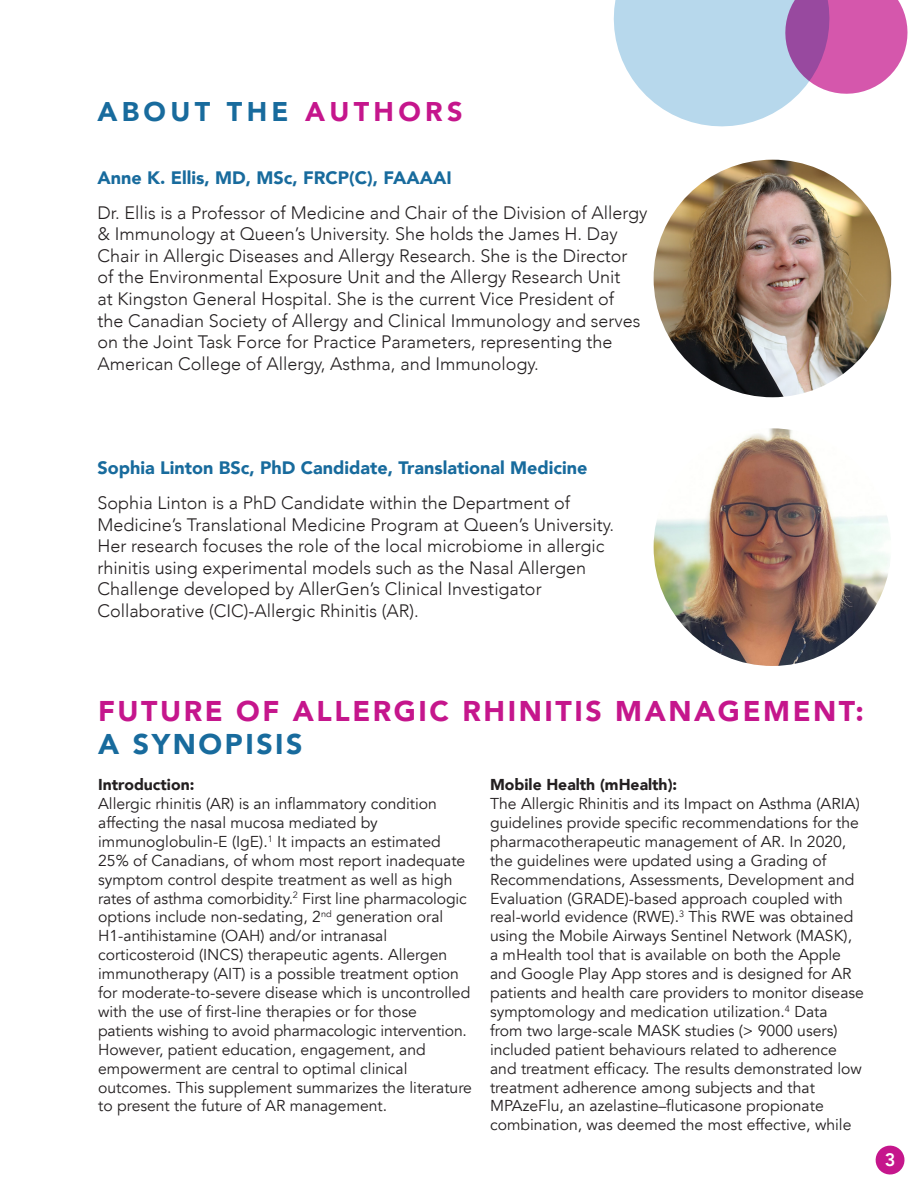
<style>
.page{position:relative;width:918px;height:1188px;background:#fff}
.page>*{position:absolute;margin:0;border:0;box-sizing:border-box;transform-origin:0 0}
.t1{font:900 28.5px/33px "Avenir";letter-spacing:.09em;color:#c5168c}
.t2{font:900 27px "Avenir";letter-spacing:.16em;color:#186b9d}
.t3{font:300 18px/21.6px "Avenir";color:#231f20}
.t4{font:900 18px "Avenir";color:#186b9d}
.t5{font:800 18px "Avenir";color:#fff}
.t6{font:15.75px/18.9px "Avenir";color:#231f20}
.t7{font:900 15.75px "Avenir";color:#231f20}
.s1{color:#c5168c}
.s2{color:#186b9d}
</style>
<div class="page">
<svg style="left:875px;top:1145px;width:30px;height:30px"></svg>
<svg style="left:613px;top:0;width:295px;height:127px"></svg>
<img style="left:654px;top:160px;width:237px;height:237px;border-radius:119px">
<img style="left:654px;top:428px;width:237px;height:238px;border-radius:119px">
<p class="t2" style="left:98px;top:88px;width:367px">ABOUT THE <span class="s1">AUTHORS</span></p>
<p class="t4" style="left:98px;top:162px;width:356px">Anne K. Ellis, MD, MSc, FRCP(C), FAAAAI</p>
<p class="t3" style="left:98px;top:202px;width:552px">Dr. Ellis is a Professor of Medicine and Chair of the Division of Allergy &amp; Immunology at Queen’s University. She holds the James H. Day Chair in Allergic Diseases and Allergy Research. She is the Director of the Environmental Exposure Unit and the Allergy Research Unit<br>at Kingston General Hospital. She is the current Vice President of<br>the Canadian Society of Allergy and Clinical Immunology and serves on the Joint Task Force for Practice Parameters, representing the American College of Allergy, Asthma, and Immunology.</p>
<p class="t4" style="left:98px;top:452px;width:491px">Sophia Linton BSc, PhD Candidate, Translational Medicine</p>
<p class="t3" style="left:98px;top:492px;width:518px">Sophia Linton is a PhD Candidate within the Department of Medicine’s Translational Medicine Program at Queen’s University.<br>Her research focuses the role of the local microbiome in allergic rhinitis using experimental models such as the Nasal Allergen Challenge developed by AllerGen’s Clinical Investigator Collaborative (CIC)-Allergic Rhinitis (AR).</p>
<p class="t1" style="left:98px;top:694px;width:767px">FUTURE OF ALLERGIC RHINITIS MANAGEMENT:<br><span class="s2">A SYNOPISIS</span></p>
<p class="t7" style="left:98px;top:771px;width:98px">Introduction:</p>
<p class="t6" style="left:98px;top:794px;width:375px">Allergic rhinitis (AR) is an inflammatory condition affecting the nasal mucosa mediated by immunoglobulin-E (IgE).<sup>1</sup> It impacts an estimated 25% of Canadians, of whom most report inadequate symptom control despite treatment as well as high rates of asthma comorbidity.<sup>2</sup> First line pharmacologic options include non-sedating, 2<sup>nd</sup> generation oral H1-antihistamine (OAH) and/or intranasal corticosteroid (INCS) therapeutic agents. Allergen immunotherapy (AIT) is a possible treatment option for moderate-to-severe disease which is uncontrolled with the use of first-line therapies or for those patients wishing to avoid pharmacologic intervention.<br>However, patient education, engagement, and empowerment are central to optimal clinical outcomes. This supplement summarizes the literature to present the future of AR management.</p>
<p class="t7" style="left:490px;top:771px;width:189px">Mobile Health (mHealth):</p>
<p class="t6" style="left:490px;top:794px;width:375px">The Allergic Rhinitis and its Impact on Asthma (ARIA) guidelines provide specific recommendations for the pharmacotherapeutic management of AR. In 2020, the guidelines were updated using a Grading of Recommendations, Assessments, Development and Evaluation (GRADE)-based approach coupled with real-world evidence (RWE).<sup>3</sup> This RWE was obtained using the Mobile Airways Sentinel Network (MASK), a mHealth tool that is available on both the Apple and Google Play App stores and is designed for AR patients and health care providers to monitor disease symptomology and medication utilization.<sup>4</sup> Data<br>from two large-scale MASK studies (&gt; 9000 users) included patient behaviours related to adherence and treatment efficacy. The results demonstrated low treatment adherence among subjects and that MPAzeFlu, an azelastine–fluticasone propionate combination, was deemed the most effective, while</p>
<p class="t5" style="left:885px;top:1146px;width:12px">3</p>
</div>
